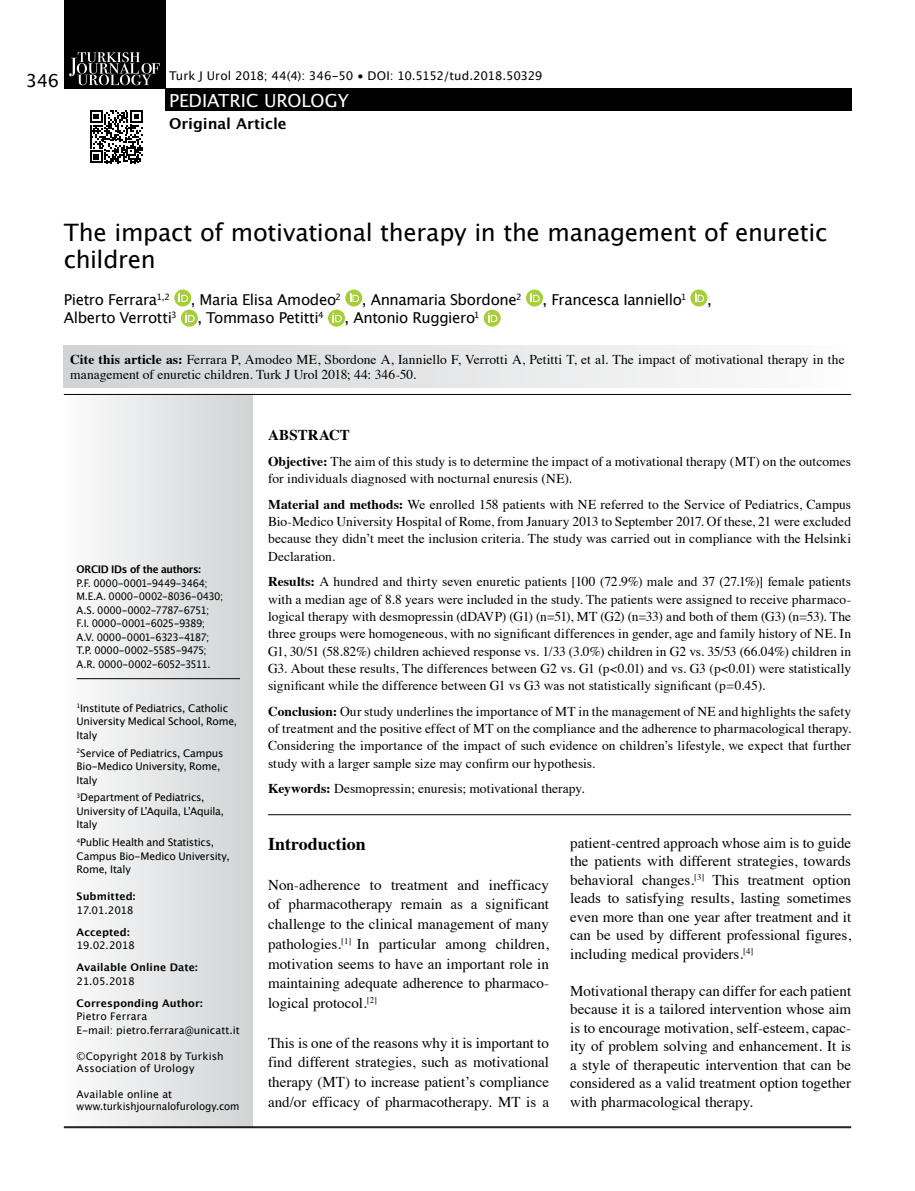
<style>
.page{position:relative;width:915px;height:1191px;background:#fff}
.page>*{position:absolute;margin:0;border:0;box-sizing:border-box;transform-origin:0 0}
.t1{font:24px/27px "Lucida Grande";letter-spacing:-.015em;color:#000}
.t2{font:18px "Lucida Grande";letter-spacing:-.005em;color:#fff}
.t3{font:700 18px "Times";color:#000}
.t4{font:18px "Lucida Grande";color:#000}
.t5{font:15px/18.5px "Times";color:#000;text-align:justify}
.t6{font:15px "Lucida Grande";letter-spacing:-.025em;color:#000}
.t7{font:700 15px "Lucida Grande";color:#000}
.t8{font:700 15px "Times";letter-spacing:.01em;color:#000}
.t9{font:13.5px/17.2px "Times";letter-spacing:.005em;color:#000;text-align:justify}
.t10{font:12px "Lucida Grande";letter-spacing:-.025em;color:#000}
.t11{font:10.5px/13.5px "Lucida Grande";letter-spacing:-.02em;color:#000}
.t12{font:10.5px/13.5px "Lucida Grande";letter-spacing:-.02em;color:#000;scale:.95 1}
.t13{font:700 10.5px "Lucida Grande";letter-spacing:.005em;color:#000}
.t14{font:10.5px/12.6px "Lucida Grande";color:#000}
.t15{font:10.5px/13.5px "Lucida Grande";letter-spacing:.01em;color:#000}
.t16{font:10.5px/12.6px "Lucida Grande";letter-spacing:.015em;color:#000}
.t17{font:700 10.5px "Lucida Grande";letter-spacing:-.03em;color:#000;scale:.95 1}
.s1{font-weight:700}
</style>
<div class="page">
<div style="left:64px;top:395px;width:189px;height:732px;background:linear-gradient(to right,#fcfcfc,#d1d2d4)"></div>
<svg style="left:174px;top:289px;width:17px;height:17px"></svg>
<svg style="left:179px;top:293px;width:9px;height:9px"></svg>
<div style="left:345px;top:289px;width:17px;height:17px;background:#a6ce39;border-radius:50%"></div>
<svg style="left:350px;top:293px;width:9px;height:9px"></svg>
<svg style="left:525px;top:289px;width:17px;height:17px"></svg>
<svg style="left:530px;top:293px;width:9px;height:9px"></svg>
<div style="left:690px;top:289px;width:17px;height:17px;background:#a6ce39;border-radius:50%"></div>
<svg style="left:695px;top:293px;width:9px;height:9px"></svg>
<svg style="left:181px;top:310px;width:17px;height:17px"></svg>
<svg style="left:185px;top:313px;width:9px;height:9px"></svg>
<svg style="left:328px;top:310px;width:17px;height:17px"></svg>
<svg style="left:332px;top:313px;width:9px;height:9px"></svg>
<svg style="left:483px;top:310px;width:17px;height:17px"></svg>
<svg style="left:488px;top:313px;width:9px;height:9px"></svg>
<hr style="left:64px;top:394px;width:786px;height:1px;background:#000">
<hr style="left:64px;top:1127px;width:786px;height:1px;background:#000">
<hr style="left:64px;top:1126px;width:786px;height:1px;background:#000">
<div style="left:64px;top:345px;width:786px;height:43px;background:linear-gradient(to right,#d1d2d4,#fcfcfc)"></div>
<hr style="left:77px;top:678px;width:163px;height:1px;background:#000">
<hr style="left:268px;top:814px;width:582px;height:1px;background:#000">
<div style="left:64px;top:0;width:101px;height:89px;background:#000"></div>
<div style="left:165px;top:88px;width:685px;height:23px;background:#000"></div>
<svg style="left:69px;top:52px;width:91px;height:33px"></svg>
<svg style="left:90px;top:110px;width:53px;height:53px"></svg>
<h2 class="t4" style="left:26px;top:70px;width:35px">346</h2>
<p class="t10" style="left:169px;top:69px;width:375px">Turk J Urol 2018; 44(4): 346-50 • DOI: 10.5152/tud.2018.50329</p>
<h2 class="t2" style="left:169px;top:90px;width:181px">PEDIATRIC UROLOGY</h2>
<p class="t7" style="left:169px;top:112px;width:119px">Original Article</p>
<h1 class="t1" style="left:64px;top:219px;width:764px">The impact of motivational therapy in the management of enuretic children</h1>
<p class="t6" style="left:64px;top:291px;width:108px">Pietro Ferrara<sup>1,2</sup></p>
<p class="t6" style="left:191px;top:291px;width:152px">, Maria Elisa Amodeo<sup>2</sup></p>
<p class="t6" style="left:362px;top:291px;width:161px">, Annamaria Sbordone<sup>2</sup></p>
<p class="t6" style="left:542px;top:291px;width:145px">, Francesca Ianniello<sup>1</sup></p>
<p class="t6" style="left:706px;top:291px;width:6px">,</p>
<p class="t6" style="left:64px;top:309px;width:114px">Alberto Verrotti<sup>3</sup></p>
<p class="t6" style="left:197px;top:309px;width:128px">, Tommaso Petitti<sup>4</sup></p>
<p class="t6" style="left:344px;top:309px;width:136px">, Antonio Ruggiero<sup>1</sup></p>
<p class="t9" style="left:70px;top:351px;width:775px;line-height:15px"><span class="s1">Cite this article as:</span> Ferrara P, Amodeo ME, Sbordone A, Ianniello F, Verrotti A, Petitti T, et al. The impact of motivational therapy in the management of enuretic children. Turk J Urol 2018; 44: 346-50.</p>
<p class="t17" style="left:77px;top:561px;width:132px">ORCID IDs of the authors:</p>
<p class="t12" style="left:77px;top:576px;width:156px">P.F. 0000-0001-9449-3464;<br>M.E.A. 0000-0002-8036-0430;<br>A.S. 0000-0002-7787-6751;<br>F.I. 0000-0001-6025-9389;<br>A.V. 0000-0001-6323-4187;<br>T.P. 0000-0002-5585-9475;<br>A.R. 0000-0002-6052-3511.</p>
<p class="t11" style="left:77px;top:701px;width:162px"><sup>1</sup>Institute of Pediatrics, Catholic<br>University Medical School, Rome,<br>Italy</p>
<p class="t11" style="left:77px;top:746px;width:148px"><sup>2</sup>Service of Pediatrics, Campus<br>Bio-Medico University, Rome,<br>Italy</p>
<p class="t11" style="left:77px;top:791px;width:149px"><sup>3</sup>Department of Pediatrics,<br>University of L’Aquila, L’Aquila,<br>Italy</p>
<p class="t11" style="left:77px;top:835px;width:154px"><sup>4</sup>Public Health and Statistics,<br>Campus Bio‐Medico University,<br>Rome, Italy</p>
<p class="t13" style="left:77px;top:887px;width:60px">Submitted:</p>
<p class="t11" style="left:77px;top:903px;width:58px">17.01.2018</p>
<p class="t13" style="left:77px;top:923px;width:54px">Accepted:</p>
<p class="t11" style="left:77px;top:938px;width:60px">19.02.2018</p>
<p class="t13" style="left:77px;top:958px;width:123px">Available Online Date:</p>
<p class="t11" style="left:77px;top:974px;width:60px">21.05.2018</p>
<p class="t13" style="left:77px;top:994px;width:128px">Corresponding Author:</p>
<p class="t15" style="left:77px;top:1009px;width:165px">Pietro Ferrara<br>E-mail: pietro.ferrara@unicatt.it</p>
<p class="t16" style="left:77px;top:1049px;width:148px">©Copyright 2018 by Turkish<br>Association of Urology</p>
<p class="t14" style="left:77px;top:1087px;width:164px">Available online at www.turkishjournalofurology.com</p>
<p class="t8" style="left:268px;top:421px;width:83px">ABSTRACT</p>
<p class="t9" style="left:268px;top:451px;width:584px"><span class="s1">Objective:</span> The aim of this study is to determine the impact of a motivational therapy (MT) on the outcomes for individuals diagnosed with nocturnal enuresis (NE).</p>
<p class="t9" style="left:268px;top:494px;width:584px"><span class="s1">Material and methods:</span> We enrolled 158 patients with NE referred to the Service of Pediatrics, Campus Bio-Medico University Hospital of Rome, from January 2013 to September 2017. Of these, 21 were excluded because they didn’t meet the inclusion criteria. The study was carried out in compliance with the Helsinki Declaration.</p>
<p class="t9" style="left:268px;top:572px;width:584px"><span class="s1">Results:</span> A hundred and thirty seven enuretic patients [100 (72.9%) male and 37 (27.1%)] female patients with a median age of 8.8 years were included in the study. The patients were assigned to receive pharmaco&shy;logical therapy with desmopressin (dDAVP) (G1) (n=51), MT (G2) (n=33) and both of them (G3) (n=53). The three groups were homogeneous, with no significant differences in gender, age and family history of NE. In G1, 30/51 (58.82%) children achieved response vs. 1/33 (3.0%) children in G2 vs. 35/53 (66.04%) children in G3. About these results, The differences between G2 vs. G1 (p&lt;0.01) and vs. G3 (p&lt;0.01) were statistically significant while the difference between G1 vs G3 was not statistically significant (p=0.45).</p>
<p class="t9" style="left:268px;top:701px;width:584px"><span class="s1">Conclusion:</span> Our study underlines the importance of MT in the management of NE and highlights the safety of treatment and the positive effect of MT on the compliance and the adherence to pharmacological therapy.<br>Considering the importance of the impact of such evidence on children’s lifestyle, we expect that further study with a larger sample size may confirm our hypothesis.</p>
<p class="t9" style="left:268px;top:779px;width:318px"><span class="s1">Keywords:</span> Desmopressin; enuresis; motivational therapy.</p>
<h2 class="t3" style="left:268px;top:826px;width:99px">Introduction</h2>
<p class="t5" style="left:268px;top:873px;width:282px;line-height:19.8px">Non-adherence to treatment and inefficacy of pharmacotherapy remain as a significant challenge to the clinical management of many pathologies.<sup>[1]</sup> In particular among children, motivation seems to have an important role in maintaining adequate adherence to pharmaco&shy;logical protocol.<sup>[2]</sup></p>
<p class="t5" style="left:268px;top:1031px;width:282px;line-height:19.8px">This is one of the reasons why it is important to find different strategies, such as motivational therapy (MT) to increase patient’s compliance and/or efficacy of pharmacotherapy. MT is a</p>
<p class="t5" style="left:570px;top:832px;width:282px">patient-centred approach whose aim is to guide the patients with different strategies, towards behavioral changes.<sup>[3]</sup> This treatment option leads to satisfying results, lasting sometimes even more than one year after treatment and it can be used by different professional figures, including medical providers.<sup>[4]</sup></p>
<p class="t5" style="left:570px;top:980px;width:282px">Motivational therapy can differ for each patient because it is a tailored intervention whose aim is to encourage motivation, self-esteem, capac&shy;ity of problem solving and enhancement. It is a style of therapeutic intervention that can be considered as a valid treatment option together with pharmacological therapy.</p>
</div>
